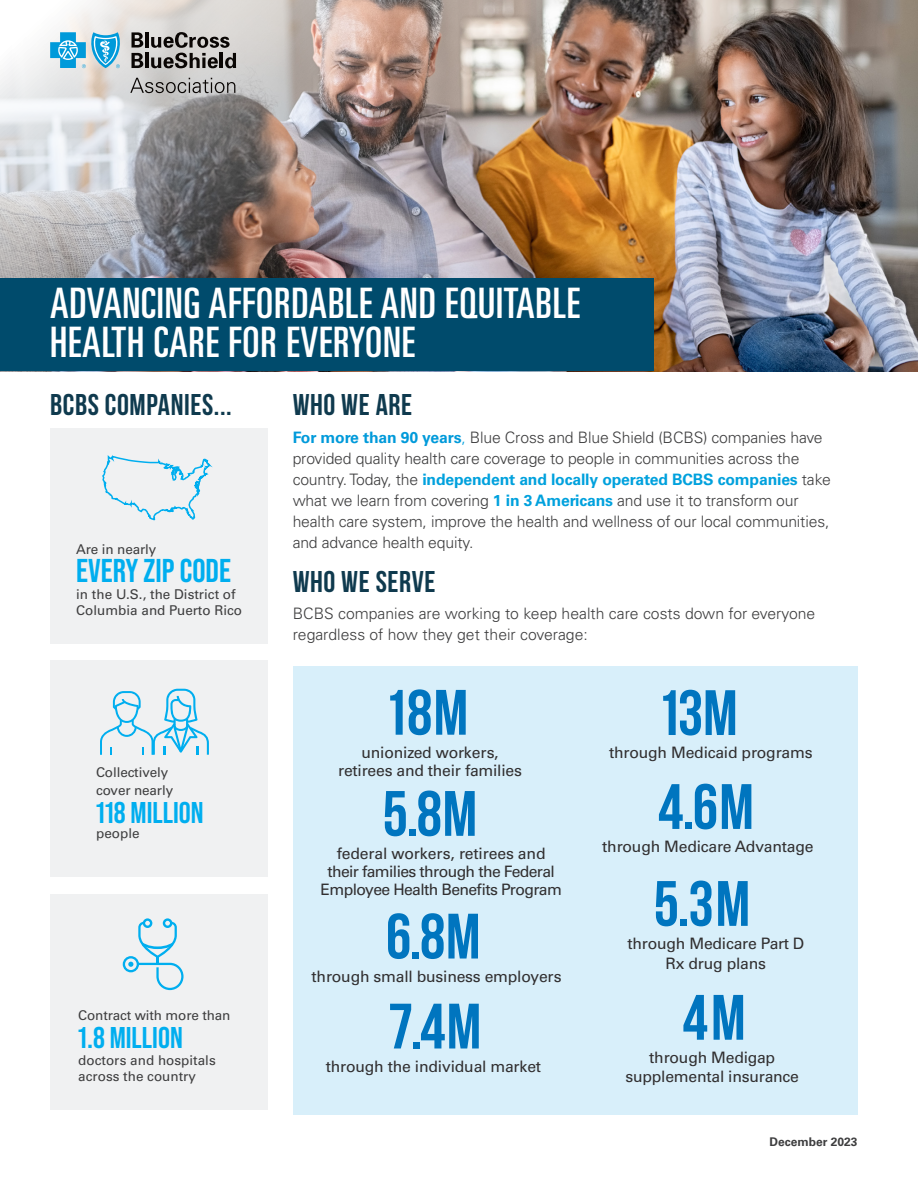
<style>
.page{position:relative;width:918px;height:1188px;background:#fff}
.page>*{position:absolute;margin:0;border:0;box-sizing:border-box;transform-origin:0 0}
.t1{font:64.05px "Bebas Neue";letter-spacing:.015em;color:#0075bf}
.Page_Title{font:42px/39px "Univers LT Pro Ult Cond";letter-spacing:.02em;color:#fff}
.Body_Copy{font:700 33px "Bebas Neue Pro";color:#00aeef}
.Exhibit{font:30px "Bebas Neue";letter-spacing:.02em;color:#0f3a4e}
.Body_Copy-2{font:700 30px "Bebas Neue Pro";color:#00aeef}
.Body_Copy-3{font:300 15.75px/21px "Univers LT Pro 45";letter-spacing:-.01em;color:#3e3e3f}
.t2{font:15.75px/19.5px "Univers LT Pro 55 Roman";letter-spacing:-.015em;color:#312f30;text-align:center}
.t3{font:15.75px/18px "Univers LT Pro 55 Roman";letter-spacing:-.04em;color:#312f30;text-align:center}
.Body_Copy-4{font:13.5px/16.5px "Univers LT Pro 55 Roman";color:#3e3e3f}
.t4{font:700 12px "Univers LT Pro 65";color:#3e3e3f}
.s1{font-family:"Univers LT Pro 65";font-weight:700;color:#009ada}
.s2{color:#00a1dd}
.s3{font-family:"Univers LT Pro 65";font-weight:700;color:#00a1dd}
</style>
<div class="page">
<div style="left:293px;top:666px;width:564px;height:448px;background:#d8effa"></div>
<img style="left:0;top:0;width:917px;height:371px">
<div style="left:0;top:279px;width:654px;height:92px;background:#004b6c"></div>
<hr style="left:145px;top:32px;width:4px;height:16px;background:#0a0604">
<svg style="left:132px;top:32px;width:11px;height:36px"></svg>
<hr style="left:145px;top:53px;width:4px;height:15px;background:#0a0604">
<svg style="left:151px;top:32px;width:85px;height:36px;background:#8d8b89"></svg>
<svg style="left:130px;top:78px;width:105px;height:15px;background:#a2a1a0"></svg>
<svg style="left:50px;top:32px;width:71px;height:36px;background:#76c2e1"></svg>
<div style="left:50px;top:428px;width:218px;height:216px;background:#f0f1f2"></div>
<svg style="left:102px;top:455px;width:111px;height:66px"></svg>
<div style="left:50px;top:894px;width:218px;height:216px;background:#f0f1f2"></div>
<svg style="left:123px;top:918px;width:61px;height:72px"></svg>
<div style="left:50px;top:661px;width:218px;height:216px;background:#f0f1f2"></div>
<svg style="left:100px;top:689px;width:109px;height:66px"></svg>
<p class="Page_Title" style="left:50px;top:281px;width:531px">ADVANCING AFFORDABLE AND EQUITABLE<br>HEALTH CARE FOR EVERYONE</p>
<p class="Exhibit" style="left:50px;top:389px;width:183px">BCBS COMPANIES...</p>
<p class="Body_Copy-4" style="left:76px;top:540px;width:82px">Are in nearly</p>
<p class="Body_Copy" style="left:76px;top:552px;width:156px">EVERY ZIP CODE</p>
<p class="Body_Copy-4" style="left:76px;top:585px;width:167px">in the U.S., the District of<br>Columbia and Puerto Rico</p>
<p class="Body_Copy-4" style="left:96px;top:762px;width:79px;line-height:18px">Collectively cover nearly</p>
<p class="Body_Copy-2" style="left:96px;top:795px;width:109px">118 MILLION</p>
<p class="Body_Copy-4" style="left:96px;top:824px;width:45px">people</p>
<p class="Body_Copy-4" style="left:78px;top:1006px;width:154px">Contract with more than</p>
<p class="Body_Copy-2" style="left:78px;top:1021px;width:106px">1.8 MILLION</p>
<p class="Body_Copy-4" style="left:78px;top:1051px;width:139px">doctors and hospitals across the country</p>
<p class="Exhibit" style="left:293px;top:389px;width:121px">WHO WE ARE</p>
<p class="Body_Copy-3" style="left:293px;top:427px;width:540px"><span class="s1">For more than 90 years</span><span class="s2">,</span> Blue Cross and Blue Shield (BCBS) companies have provided quality health care coverage to people in communities across the country. Today, the <span class="s3">independent and locally operated BCBS companies</span> take what we learn from covering <span class="s3">1 in 3 Americans</span> and use it to transform our health care system, improve the health and wellness of our local communities, and advance health equity.</p>
<p class="Exhibit" style="left:293px;top:565px;width:144px">WHO WE SERVE</p>
<p class="Body_Copy-3" style="left:293px;top:603px;width:524px">BCBS companies are working to keep health care costs down for everyone regardless of how they get their coverage:</p>
<p class="t1" style="left:383px;top:677px;width:86px">18M</p>
<p class="t2" style="left:338px;top:743px;width:185px;line-height:18px">unionized workers, retirees and their families</p>
<p class="t1" style="left:383px;top:779px;width:96px">5.8M</p>
<p class="t3" style="left:321px;top:843px;width:243px">federal workers, retirees and their families through the Federal<br>Employee Health Benefits Program</p>
<p class="t1" style="left:386px;top:901px;width:96px">6.8M</p>
<p class="t2" style="left:312px;top:966px;width:252px">through small business employers</p>
<p class="t1" style="left:388px;top:991px;width:95px">7.4M</p>
<p class="t2" style="left:326px;top:1056px;width:217px">through the individual market</p>
<p class="t1" style="left:656px;top:678px;width:83px">13M</p>
<p class="t2" style="left:609px;top:742px;width:205px">through Medicaid programs</p>
<p class="t1" style="left:658px;top:772px;width:97px">4.6M</p>
<p class="t2" style="left:602px;top:836px;width:213px">through Medicare Advantage</p>
<p class="t1" style="left:654px;top:869px;width:98px">5.3M</p>
<p class="t2" style="left:627px;top:933px;width:178px">through Medicare Part D<br>Rx drug plans</p>
<p class="t1" style="left:683px;top:982px;width:65px">4M</p>
<p class="t2" style="left:625px;top:1047px;width:175px">through Medigap supplemental insurance</p>
<p class="t4" style="left:769px;top:1133px;width:90px">December 2023</p>
</div>
